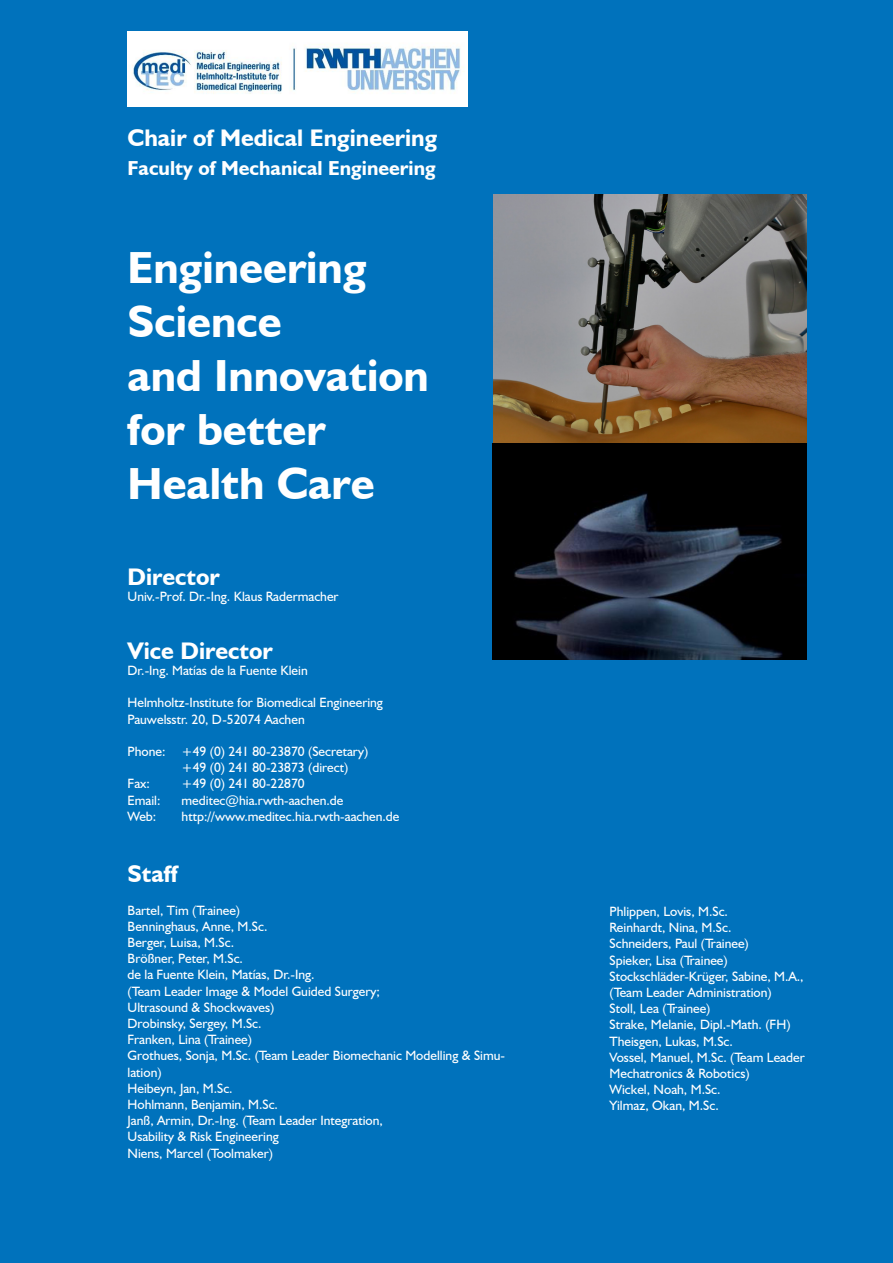
<style>
.page{position:relative;width:893px;height:1263px;background:#0072bc}
.page>*{position:absolute;margin:0;border:0;box-sizing:border-box;transform-origin:0 0}
.t1{font:700 45px "Humanist 521 BT";color:#fff}
.t2{font:700 24px "Humanist 521 BT";color:#fff}
.t3{font:700 20.25px "Humanist 521 BT";color:#fff}
.t4{font:13.5px/16.2px "Humanist 521 BT";color:#fff}
</style>
<div class="page">
<img style="left:128px;top:32px;width:339px;height:74px">
<img style="left:492px;top:194px;width:314px;height:465px">
<p class="t2" style="left:128px;top:123px;width:311px">Chair of Medical Engineering</p>
<p class="t3" style="left:128px;top:155px;width:310px">Faculty of Mechanical Engineering</p>
<p class="t1" style="left:128px;top:239px;width:241px">Engineering</p>
<p class="t1" style="left:128px;top:293px;width:156px">Science</p>
<p class="t1" style="left:128px;top:347px;width:303px">and Innovation</p>
<p class="t1" style="left:128px;top:401px;width:200px">for better</p>
<p class="t1" style="left:128px;top:455px;width:249px">Health Care</p>
<p class="t2" style="left:128px;top:562px;width:94px">Director</p>
<p class="t4" style="left:128px;top:588px;width:213px">Univ.-Prof. Dr.-Ing. Klaus Radermacher</p>
<p class="t2" style="left:128px;top:636px;width:147px">Vice Director</p>
<p class="t4" style="left:128px;top:662px;width:182px">Dr.-Ing. Matías de la Fuente Klein</p>
<p class="t4" style="left:128px;top:694px;width:257px">Helmholtz-Institute for Biomedical Engineering</p>
<p class="t4" style="left:128px;top:711px;width:179px">Pauwelsstr. 20, D-52074 Aachen</p>
<p class="t4" style="left:128px;top:743px;width:242px">Phone: +49 (0) 241 80-23870 (Secretary)</p>
<p class="t4" style="left:182px;top:759px;width:168px">+49 (0) 241 80-23873 (direct)</p>
<p class="t4" style="left:128px;top:775px;width:24px">Fax:</p>
<p class="t4" style="left:182px;top:775px;width:125px">+49 (0) 241 80-22870</p>
<p class="t4" style="left:128px;top:792px;width:35px">Email:</p>
<p class="t4" style="left:182px;top:792px;width:163px">meditec@hia.rwth-aachen.de</p>
<p class="t4" style="left:128px;top:808px;width:30px">Web:</p>
<p class="t4" style="left:182px;top:808px;width:219px">http://www.meditec.hia.rwth-aachen.de</p>
<p class="t2" style="left:128px;top:859px;width:52px">Staff</p>
<p class="t4" style="left:128px;top:901px;width:114px">Bartel, Tim (Trainee)</p>
<p class="t4" style="left:128px;top:918px;width:141px">Benninghaus, Anne, M.Sc.</p>
<p class="t4" style="left:128px;top:934px;width:108px">Berger, Luisa, M.Sc.</p>
<p class="t4" style="left:128px;top:950px;width:117px">Brößner, Peter, M.Sc.</p>
<p class="t4" style="left:128px;top:966px;width:188px">de la Fuente Klein, Matías, Dr.-Ing.</p>
<p class="t4" style="left:128px;top:982px;width:254px">(Team Leader Image &amp; Model Guided Surgery;</p>
<p class="t4" style="left:128px;top:999px;width:148px">Ultrasound &amp; Shockwaves)</p>
<p class="t4" style="left:128px;top:1015px;width:136px">Drobinsky, Sergey, M.Sc.</p>
<p class="t4" style="left:128px;top:1031px;width:126px">Franken, Lina (Trainee)</p>
<p class="t4" style="left:128px;top:1047px;width:379px">Grothues, Sonja, M.Sc. (Team Leader Biomechanic Modelling &amp; Simu&shy;lation)</p>
<p class="t4" style="left:128px;top:1080px;width:107px">Heibeyn, Jan, M.Sc.</p>
<p class="t4" style="left:128px;top:1096px;width:152px">Hohlmann, Benjamin, M.Sc.</p>
<p class="t4" style="left:128px;top:1112px;width:257px">Janß, Armin, Dr.-Ing. (Team Leader Integration,</p>
<p class="t4" style="left:128px;top:1128px;width:153px">Usability &amp; Risk Engineering</p>
<p class="t4" style="left:128px;top:1144px;width:147px">Niens, Marcel (Toolmaker)</p>
<p class="t4" style="left:609px;top:903px;width:120px">Phlippen, Lovis, M.Sc.</p>
<p class="t4" style="left:609px;top:919px;width:123px">Reinhardt, Nina, M.Sc.</p>
<p class="t4" style="left:609px;top:935px;width:141px">Schneiders, Paul (Trainee)</p>
<p class="t4" style="left:609px;top:952px;width:120px">Spieker, Lisa (Trainee)</p>
<p class="t4" style="left:609px;top:968px;width:196px">Stockschläder-Krüger, Sabine, M.A.,</p>
<p class="t4" style="left:609px;top:984px;width:164px">(Team Leader Administration)</p>
<p class="t4" style="left:609px;top:1000px;width:103px">Stoll, Lea (Trainee)</p>
<p class="t4" style="left:609px;top:1016px;width:183px">Strake, Melanie, Dipl.-Math. (FH)</p>
<p class="t4" style="left:609px;top:1033px;width:125px">Theisgen, Lukas, M.Sc.</p>
<p class="t4" style="left:609px;top:1049px;width:197px">Vossel, Manuel, M.Sc. (Team Leader<br>Mechatronics &amp; Robotics)</p>
<p class="t4" style="left:609px;top:1081px;width:113px">Wickel, Noah, M.Sc.</p>
<p class="t4" style="left:609px;top:1097px;width:111px">Yilmaz, Okan, M.Sc.</p>
</div>
